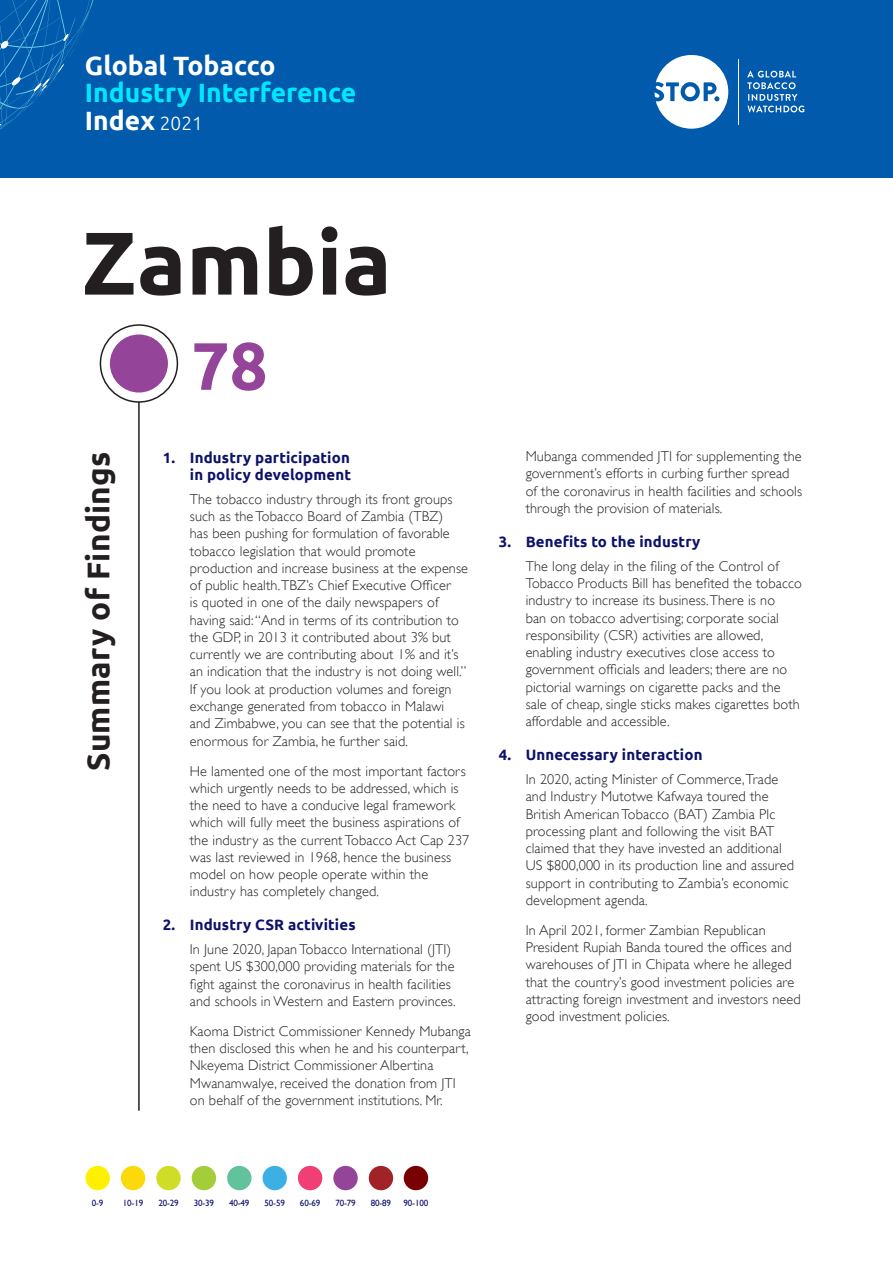
<style>
.page{position:relative;width:893px;height:1263px;background:#fff}
.page>*{position:absolute;margin:0;border:0;box-sizing:border-box;transform-origin:0 0}
.Country_name{font:700 88.95px "Ubuntu";color:#231f20}
.t1{font:700 66.9px "Ubuntu";color:#944499}
.t2{font:700 31.5px "Ubuntu";letter-spacing:.01em;color:#231f20}
.t3{font:700 26.55px/27.9px "Ubuntu";color:#00e8ff}
.t4{font:700 26.55px "Ubuntu";color:#fff}
.t5{font:700 15px/17.2px "Ubuntu";letter-spacing:.01em;color:#0d1269;text-align:right}
.Body_Copy{font:300 14.25px/17.2px "Gill Sans";letter-spacing:.01em;color:#231f20}
.t6{font:9px "Gill Sans";letter-spacing:-.02em;color:#0d1269}
.s1{color:#fff}
.s2{font-weight:300;font-size:19.05px;color:#fff}
</style>
<div class="page">
<div style="left:0;top:0;width:893px;height:177px;background:#015aab"></div>
<svg style="left:0;top:0;width:94px;height:130px"></svg>
<svg style="left:655px;top:55px;width:73px;height:74px"></svg>
<div style="left:685px;top:86px;width:11px;height:11px;background:#fff;border-radius:50%"></div>
<hr style="left:738px;top:59px;width:1px;height:65px;background:#fff">
<svg style="left:747px;top:71px;width:57px;height:41px"></svg>
<hr style="left:138px;top:367px;width:2px;height:744px;background:#231f20">
<div style="left:100px;top:325px;width:77px;height:77px;background:#fff;border-radius:50%"></div>
<div style="left:100px;top:324px;width:78px;height:79px;border:2px solid #231f20;border-radius:50%"></div>
<div style="left:110px;top:334px;width:58px;height:58px;background:#944499;border-radius:50%"></div>
<div style="left:404px;top:1166px;width:24px;height:24px;background:#790000;border-radius:50%"></div>
<div style="left:85px;top:1166px;width:25px;height:24px;background:#fff000;border-radius:50%"></div>
<div style="left:121px;top:1166px;width:24px;height:24px;background:#fcd90a;border-radius:50%"></div>
<div style="left:369px;top:1166px;width:24px;height:24px;background:#a12328;border-radius:50%"></div>
<div style="left:333px;top:1166px;width:25px;height:24px;background:#944499;border-radius:50%"></div>
<div style="left:298px;top:1166px;width:24px;height:24px;background:#ef3f75;border-radius:50%"></div>
<div style="left:263px;top:1166px;width:24px;height:24px;background:#3cafe4;border-radius:50%"></div>
<div style="left:227px;top:1166px;width:25px;height:24px;background:#61c29b;border-radius:50%"></div>
<div style="left:192px;top:1166px;width:24px;height:24px;background:#a4ce39;border-radius:50%"></div>
<div style="left:156px;top:1166px;width:25px;height:24px;background:#d0dd27;border-radius:50%"></div>
<h3 class="t4" style="left:85px;top:49px;width:192px">Global Tobacco</h3>
<h3 class="t3" style="left:85px;top:79px;width:273px">Industry Interference<br><span class="s1">Index</span> <span class="s2">2021</span></h3>
<p class="Country_name" style="left:82px;top:209px;width:311px">Zambia</p>
<h1 class="t2" style="left:79px;top:771px;width:321px;rotate:-90deg">Summary of Findings</h1>
<p class="t1" style="left:192px;top:325px;width:78px">78</p>
<p class="t5" style="left:163px;top:449px;width:190px">1. Industry participation in policy development</p>
<p class="Body_Copy" style="left:190px;top:490px;width:280px">The tobacco industry through its front groups such as the Tobacco Board of Zambia (TBZ)<br>has been pushing for formulation of favorable tobacco legislation that would promote production and increase business at the expense of public health. TBZ’s Chief Executive Officer<br>is quoted in one of the daily newspapers of having said: “And in terms of its contribution to the GDP, in 2013 it contributed about 3% but currently we are contributing about 1% and it’s an indication that the industry is not doing well.” If you look at production volumes and foreign exchange generated from tobacco in Malawi and Zimbabwe, you can see that the potential is enormous for Zambia, he further said.</p>
<p class="Body_Copy" style="left:190px;top:762px;width:281px">He lamented one of the most important factors which urgently needs to be addressed, which is the need to have a conducive legal framework which will fully meet the business aspirations of the industry as the current Tobacco Act Cap 237 was last reviewed in 1968, hence the business model on how people operate within the industry has completely changed.</p>
<p class="t5" style="left:163px;top:916px;width:194px">2. Industry CSR activities</p>
<p class="Body_Copy" style="left:190px;top:941px;width:267px">In June 2020, Japan Tobacco International (JTI) spent US $300,000 providing materials for the fight against the coronavirus in health facilities and schools in Western and Eastern provinces.</p>
<p class="Body_Copy" style="left:190px;top:1022px;width:282px">Kaoma District Commissioner Kennedy Mubanga then disclosed this when he and his counterpart, Nkeyema District Commissioner Albertina Mwanamwalye, received the donation from JTI on behalf of the government institutions. Mr.</p>
<p class="Body_Copy" style="left:526px;top:448px;width:278px">Mubanga commended JTI for supplementing the government’s efforts in curbing further spread of the coronavirus in health facilities and schools through the provision of materials.</p>
<p class="t5" style="left:499px;top:533px;width:203px">3. Benefits to the industry</p>
<p class="Body_Copy" style="left:526px;top:557px;width:278px">The long delay in the filing of the Control of Tobacco Products Bill has benefited the tobacco industry to increase its business. There is no<br>ban on tobacco advertising; corporate social responsibility (CSR) activities are allowed, enabling industry executives close access to government officials and leaders; there are no pictorial warnings on cigarette packs and the sale of cheap, single sticks makes cigarettes both affordable and accessible.</p>
<p class="t5" style="left:499px;top:746px;width:205px">4. Unnecessary interaction</p>
<p class="Body_Copy" style="left:526px;top:770px;width:270px">In 2020, acting Minister of Commerce, Trade and Industry Mutotwe Kafwaya toured the British American Tobacco (BAT) Zambia Plc processing plant and following the visit BAT claimed that they have invested an additional US $800,000 in its production line and assured support in contributing to Zambia’s economic development agenda.</p>
<p class="Body_Copy" style="left:526px;top:921px;width:277px">In April 2021, former Zambian Republican President Rupiah Banda toured the offices and warehouses of JTI in Chipata where he alleged that the country’s good investment policies are attracting foreign investment and investors need good investment policies.</p>
<p class="t6" style="left:92px;top:1197px;width:13px">0-9</p>
<p class="t6" style="left:123px;top:1197px;width:22px">10-19</p>
<p class="t6" style="left:158px;top:1197px;width:22px">20-29</p>
<p class="t6" style="left:194px;top:1197px;width:22px">30-39</p>
<p class="t6" style="left:229px;top:1197px;width:22px">40-49</p>
<p class="t6" style="left:265px;top:1197px;width:22px">50-59</p>
<p class="t6" style="left:300px;top:1197px;width:22px">60-69</p>
<p class="t6" style="left:335px;top:1197px;width:22px">70-79</p>
<p class="t6" style="left:371px;top:1197px;width:22px">80-89</p>
<p class="t6" style="left:404px;top:1197px;width:26px">90-100</p>
</div>
